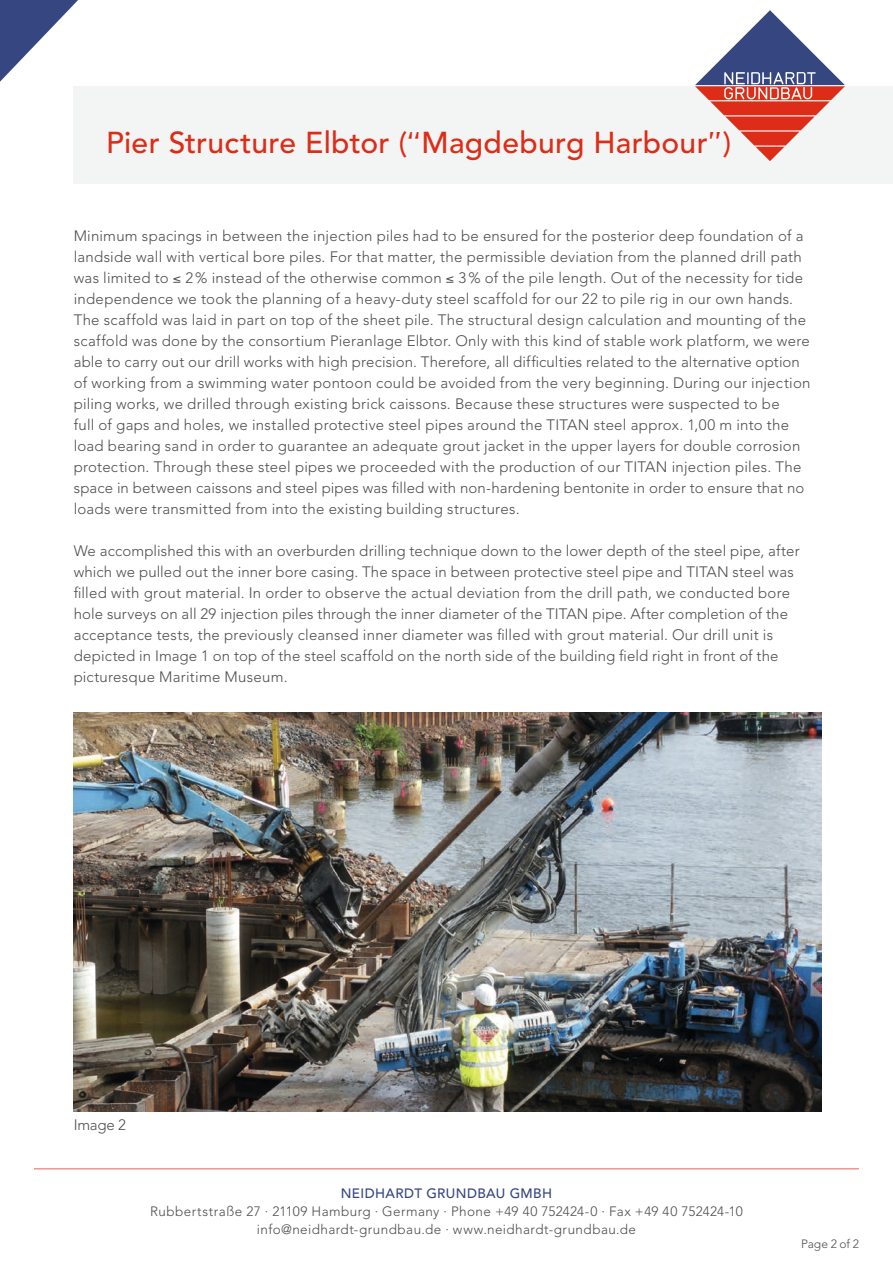
<style>
.page{position:relative;width:893px;height:1263px;background:#fff}
.page>*{position:absolute;margin:0;border:0;box-sizing:border-box;transform-origin:0 0}
.t1{font:500 30px "Avenir";letter-spacing:.01em;color:#dd2c17}
.t2{font:300 15px/21px "Avenir";letter-spacing:.015em;color:#4e4e4d}
.t3{font:300 13.5px/18px "Avenir";letter-spacing:.03em;color:#4e4e4d;text-align:center}
.t4{font:500 13.5px "Avenir";letter-spacing:.03em;color:#354680}
.t5{font:300 12px "Avenir";letter-spacing:-.01em;color:#4e4e4d}
.s1{font-family:"Interstate";font-weight:300}
</style>
<div class="page">
<div style="left:74px;top:86px;width:819px;height:98px;background:#f2f3f3"></div>
<hr style="left:34px;top:1168px;width:825px;height:1px;background:#dd2c17">
<svg style="left:0;top:0;width:78px;height:82px"></svg>
<svg style="left:695px;top:10px;width:150px;height:151px"></svg>
<img style="left:74px;top:712px;width:748px;height:399px">
<h1 class="t1" style="left:106px;top:125px;width:626px">Pier Structure Elbtor (<span class="s1">“</span>Magdeburg Harbour<span class="s1">”</span>)</h1>
<p class="t2" style="left:74px;top:225px;width:738px">Minimum spacings in between the injection piles had to be ensured for the posterior deep foundation of a landside wall with vertical bore piles. For that matter, the permissible deviation from the planned drill path was limited to ≤ 2 % instead of the otherwise common ≤ 3 % of the pile length. Out of the necessity for tide independence we took the planning of a heavy-duty steel scaffold for our 22 to pile rig in our own hands.<br>The scaffold was laid in part on top of the sheet pile. The structural design calculation and mounting of the scaffold was done by the consortium Pieranlage Elbtor. Only with this kind of stable work platform, we were able to carry out our drill works with high precision. Therefore, all difficulties related to the alternative option of working from a swimming water pontoon could be avoided from the very beginning. During our injection piling works, we drilled through existing brick caissons. Because these structures were suspected to be<br>full of gaps and holes, we installed protective steel pipes around the TITAN steel approx. 1,00 m into the load bearing sand in order to guarantee an adequate grout jacket in the upper layers for double corrosion protection. Through these steel pipes we proceeded with the production of our TITAN injection piles. The space in between caissons and steel pipes was filled with non-hardening bentonite in order to ensure that no loads were transmitted from into the existing building structures.</p>
<p class="t2" style="left:74px;top:540px;width:727px">We accomplished this with an overburden drilling technique down to the lower depth of the steel pipe, after which we pulled out the inner bore casing. The space in between protective steel pipe and TITAN steel was filled with grout material. In order to observe the actual deviation from the drill path, we conducted bore hole surveys on all 29 injection piles through the inner diameter of the TITAN pipe. After completion of the acceptance tests, the previously cleansed inner diameter was filled with grout material. Our drill unit is depicted in Image 1 on top of the steel scaffold on the north side of the building field right in front of the picturesque Maritime Museum.</p>
<p class="t2" style="left:74px;top:1115px;width:54px">Image 2</p>
<p class="t4" style="left:341px;top:1185px;width:213px">NEIDHARDT GRUNDBAU GMBH</p>
<p class="t3" style="left:150px;top:1202px;width:594px">Rubbertstraße 27 · 21109 Hamburg · Germany · Phone +49 40 752424-0 · Fax +49 40 752424-10 info@neidhardt-grundbau.de · www.neidhardt-grundbau.de</p>
<p class="t5" style="left:801px;top:1237px;width:59px">Page 2 of 2</p>
</div>
